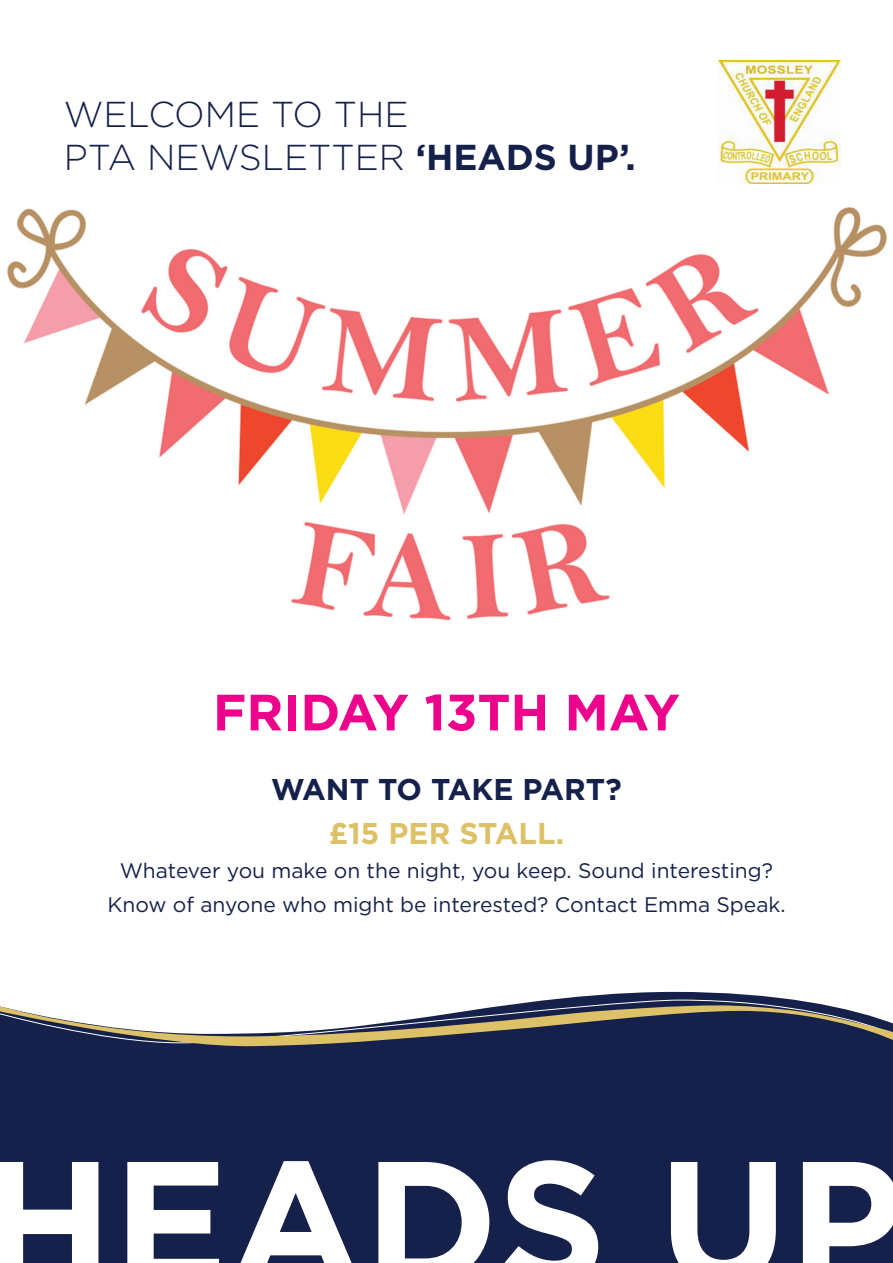
<style>
.page{position:relative;width:893px;height:1263px;background:#fff}
.page>*{position:absolute;margin:0;border:0;box-sizing:border-box;transform-origin:0 0}
.t1{font:700 51px "Gotham";color:#ed028c}
.t2{font:300 36px/43.2px "Gotham";color:#15214a}
.t3{font:700 30px "Gotham";color:#15214a}
.t4{font:700 30px "Gotham";color:#dcc169}
.t5{font:21px "Gotham";color:#15214a}
.s1{font-weight:700}
</style>
<div class="page">
<img style="left:7px;top:183px;width:880px;height:438px">
<div style="left:0;top:992px;width:893px;height:271px;background:#15214a"></div>
<svg style="left:0;top:999px;width:893px;height:49px"></svg>
<svg style="left:0;top:1162px;width:98px;height:101px"></svg>
<svg style="left:127px;top:1162px;width:92px;height:101px"></svg>
<svg style="left:232px;top:1161px;width:128px;height:102px"></svg>
<svg style="left:378px;top:1162px;width:111px;height:101px"></svg>
<svg style="left:503px;top:1160px;width:95px;height:103px"></svg>
<svg style="left:671px;top:1162px;width:105px;height:101px"></svg>
<svg style="left:803px;top:1162px;width:90px;height:101px"></svg>
<img style="left:718px;top:61px;width:123px;height:122px">
<p class="t2" style="left:64px;top:91px;width:573px">WELCOME TO THE<br>PTA NEWSLETTER <span class="s1">‘HEADS UP’.</span></p>
<p class="t1" style="left:213px;top:678px;width:469px">FRIDAY 13TH MAY</p>
<p class="t3" style="left:271px;top:769px;width:352px">WANT TO TAKE PART?</p>
<p class="t4" style="left:329px;top:814px;width:237px">£15 PER STALL.</p>
<p class="t5" style="left:120px;top:857px;width:655px">Whatever you make on the night, you keep. Sound interesting?</p>
<p class="t5" style="left:107px;top:891px;width:680px">Know of anyone who might be interested? Contact Emma Speak.</p>
</div>
